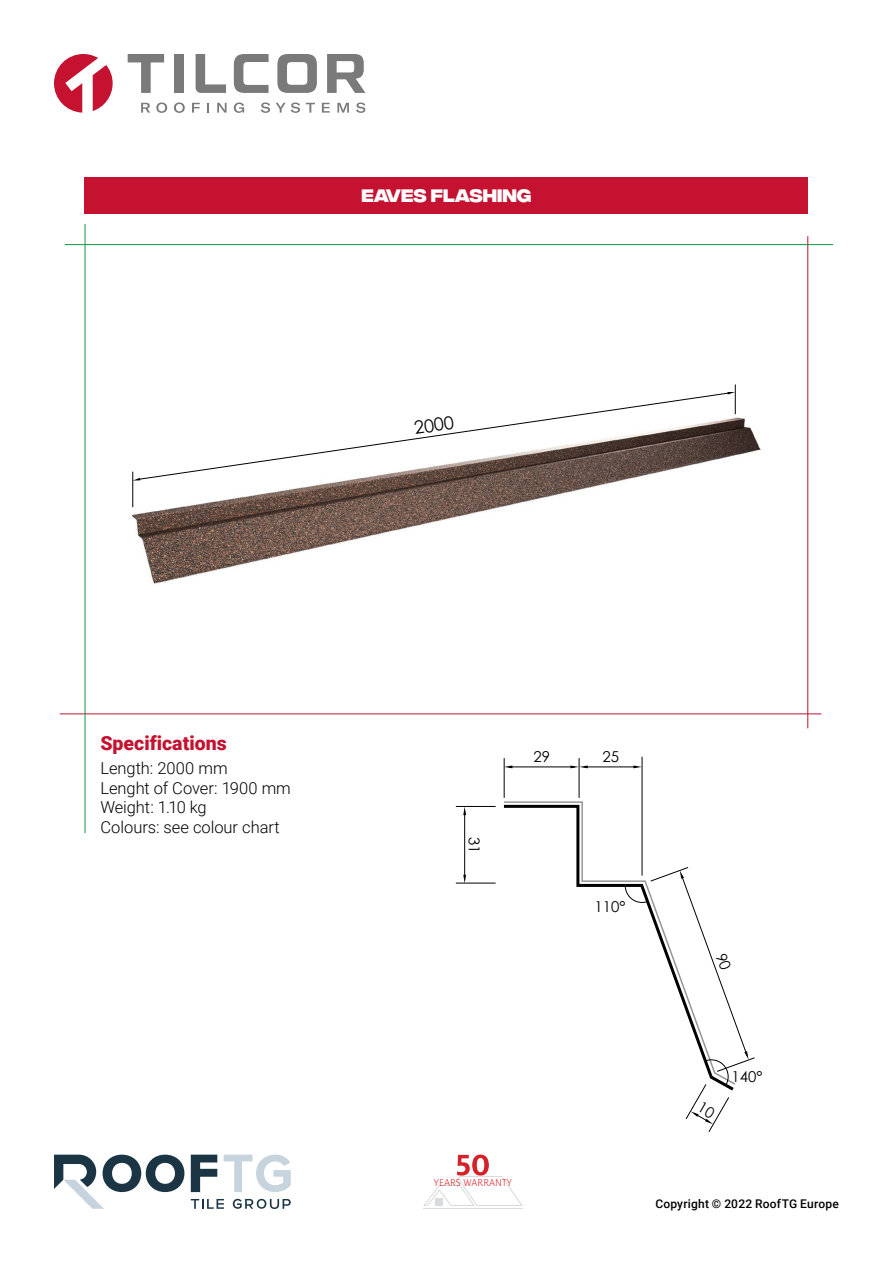
<style>
.page{position:relative;width:893px;height:1263px;background:#fff}
.page>*{position:absolute;margin:0;border:0;box-sizing:border-box;transform-origin:0 0}
.t1{font:900 19.5px "Roboto";color:#c41230}
.t2{font:700 18px "Integral CF";color:#fff}
.t3{font:18px "Century Gothic";color:#000}
.t4{font:300 16.5px/19.8px "Roboto";color:#000}
.t5{font:15px "Century Gothic";color:#000}
.t6{font:500 12px "Roboto";letter-spacing:.02em;color:#000}
.t7{font:300 10.95px "Milo OT";color:#d52229}
</style>
<div class="page">
<svg style="left:54px;top:54px;width:59px;height:59px"></svg>
<svg style="left:141px;top:103px;width:9px;height:10px"></svg>
<svg style="left:156px;top:102px;width:11px;height:11px"></svg>
<svg style="left:174px;top:102px;width:11px;height:11px"></svg>
<svg style="left:192px;top:103px;width:8px;height:10px"></svg>
<svg style="left:207px;top:103px;width:2px;height:10px"></svg>
<svg style="left:217px;top:103px;width:10px;height:10px"></svg>
<svg style="left:234px;top:102px;width:10px;height:11px"></svg>
<svg style="left:261px;top:102px;width:9px;height:11px"></svg>
<svg style="left:276px;top:102px;width:24px;height:11px"></svg>
<svg style="left:306px;top:103px;width:9px;height:10px"></svg>
<svg style="left:322px;top:103px;width:8px;height:10px"></svg>
<svg style="left:337px;top:103px;width:12px;height:10px"></svg>
<svg style="left:356px;top:102px;width:9px;height:11px"></svg>
<svg style="left:128px;top:54px;width:36px;height:39px"></svg>
<div style="left:174px;top:54px;width:10px;height:39px;background:#7a7a7a"></div>
<svg style="left:196px;top:54px;width:30px;height:39px"></svg>
<svg style="left:234px;top:54px;width:35px;height:39px"></svg>
<svg style="left:277px;top:54px;width:40px;height:39px"></svg>
<svg style="left:327px;top:54px;width:38px;height:39px"></svg>
<svg style="left:191px;top:1199px;width:33px;height:10px"></svg>
<svg style="left:233px;top:1199px;width:58px;height:10px"></svg>
<svg style="left:191px;top:1154px;width:26px;height:38px"></svg>
<svg style="left:224px;top:1154px;width:67px;height:38px"></svg>
<svg style="left:54px;top:1154px;width:130px;height:55px"></svg>
<hr style="left:423px;top:1208px;width:100px;height:1px;background:#d8dadb">
<svg style="left:423px;top:1154px;width:100px;height:52px"></svg>
<hr style="left:60px;top:713px;width:761px;height:1px;background:#c41230">
<hr style="left:85px;top:224px;width:1px;height:609px;background:#109647">
<hr style="left:807px;top:236px;width:1px;height:492px;background:#c41230">
<div style="left:85px;top:177px;width:723px;height:37px;background:#c41230"></div>
<hr style="left:65px;top:244px;width:768px;height:1px;background:#109647">
<img style="left:132px;top:414px;width:629px;height:170px">
<hr style="left:133px;top:472px;width:1px;height:35px;background:#000">
<svg style="left:730px;top:385px;width:6px;height:29px"></svg>
<svg style="left:136px;top:392px;width:594px;height:88px"></svg>
<svg style="left:503px;top:803px;width:139px;height:85px"></svg>
<svg style="left:505px;top:765px;width:7px;height:3px"></svg>
<svg style="left:463px;top:875px;width:3px;height:8px"></svg>
<svg style="left:570px;top:765px;width:18px;height:3px"></svg>
<svg style="left:633px;top:765px;width:9px;height:3px"></svg>
<svg style="left:463px;top:807px;width:3px;height:8px"></svg>
<hr style="left:504px;top:758px;width:1px;height:39px;background:#000">
<hr style="left:456px;top:883px;width:39px;height:1px;background:#000">
<hr style="left:579px;top:758px;width:1px;height:39px;background:#000">
<hr style="left:642px;top:757px;width:1px;height:118px;background:#000">
<hr style="left:456px;top:806px;width:39px;height:1px;background:#000">
<hr style="left:509px;top:767px;width:65px;height:1px;background:#000">
<hr style="left:584px;top:767px;width:50px;height:1px;background:#000">
<hr style="left:464px;top:811px;width:1px;height:66px;background:#000">
<svg style="left:625px;top:867px;width:130px;height:265px"></svg>
<p class="t2" style="left:362px;top:186px;width:171px">EAVES FLASHING</p>
<p class="t3" style="left:412px;top:415px;width:41px;rotate:-8deg">2000</p>
<p class="t1" style="left:100px;top:729px;width:128px">Specifications</p>
<p class="t4" style="left:100px;top:757px;width:192px">Length: 2000 mm<br>Lenght of Cover: 1900 mm<br>Weight: 1.10 kg<br>Colours: see colour chart</p>
<p class="t5" style="left:485px;top:836px;width:18px;rotate:90deg">31</p>
<p class="t5" style="left:533px;top:746px;width:18px">29</p>
<p class="t5" style="left:603px;top:746px;width:18px">25</p>
<p class="t5" style="left:594px;top:896px;width:32px">110°</p>
<p class="t7" style="left:434px;top:1177px;width:79px">YEARS WARRANTY</p>
<p class="t5" style="left:731px;top:1066px;width:32px">140°</p>
<p class="t6" style="left:655px;top:1195px;width:185px">Copyright © 2022 RoofTG Europe</p>
</div>
